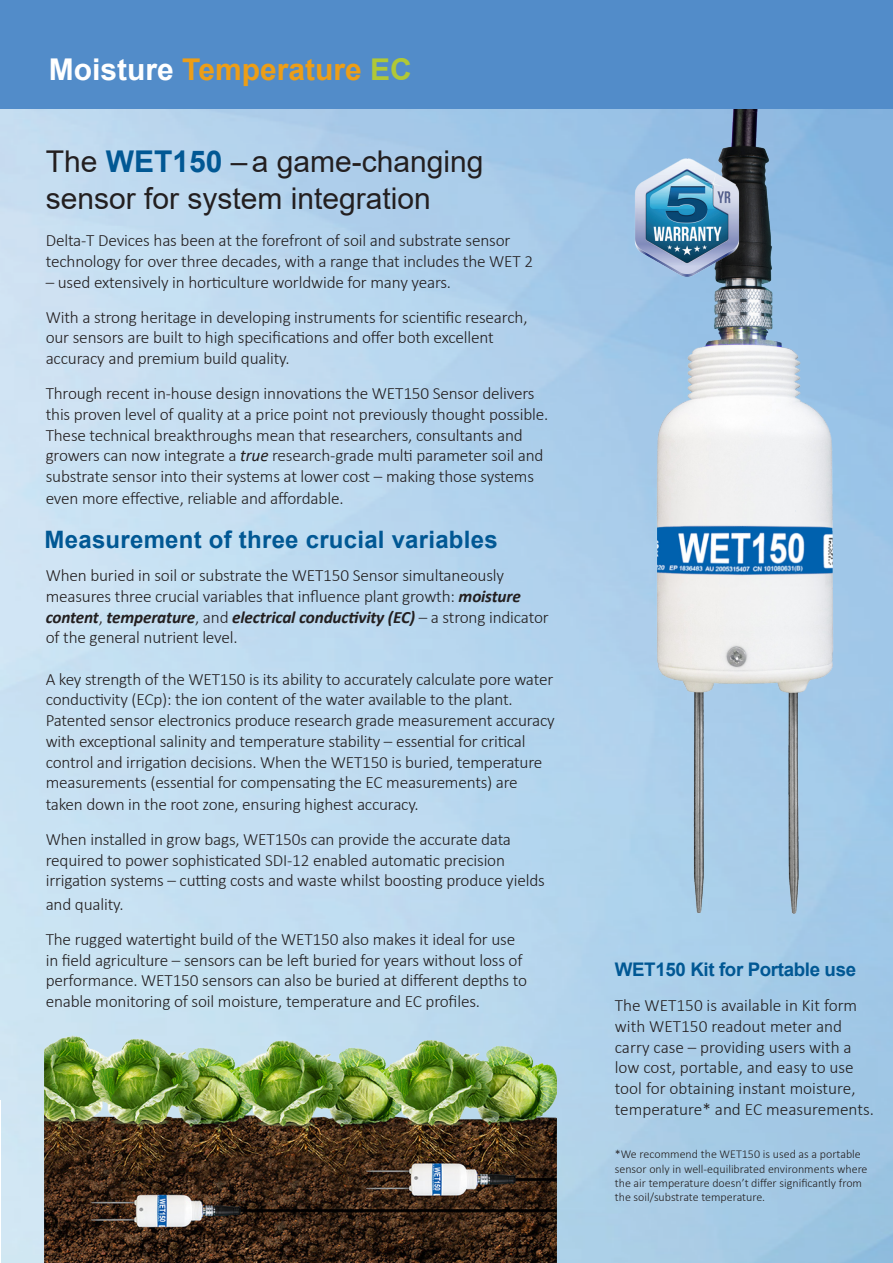
<style>
.page{position:relative;width:893px;height:1263px;background:#fff}
.page>*{position:absolute;margin:0;border:0;box-sizing:border-box;transform-origin:0 0}
.t1{font:30px/37.5px "Arial";color:#231f20}
.t2{font:700 30px "Arial";color:#ec9e18}
.t3{font:700 24px "Arial";letter-spacing:.01em;color:#015894}
.t4{font:700 18.75px "Arial";letter-spacing:-.02em;color:#015894}
.t5{font:300 17.25px/20.7px "Calibri";letter-spacing:-.01em;color:#231f20}
.t6{font:300 12px/14.4px "Calibri";color:#231f20}
.s1{color:#fff}
.s2{color:#b0c836}
.s3{font-weight:700;color:#015894}
.s4{font-weight:400;font-style:italic}
.s5{font-weight:700;font-style:italic}
</style>
<div class="page">
<img style="left:0;top:108px;width:893px;height:1155px">
<img style="left:631px;top:108px;width:223px;height:845px">
<div style="left:0;top:0;width:893px;height:108px;background:#528cc9"></div>
<img style="left:44px;top:1029px;width:512px;height:234px">
<img style="left:628px;top:151px;width:121px;height:129px">
<h1 class="t2" style="left:49px;top:48px;width:364px"><span class="s1">Moisture</span> Temperature <span class="s2">EC</span></h1>
<h1 class="t1" style="left:46px;top:142px;width:439px">The <span class="s3">WET150</span> – a game-changing sensor for system integration</h1>
<p class="t5" style="left:46px;top:230px;width:489px">Delta-T Devices has been at the forefront of soil and substrate sensor technology for over three decades, with a range that includes the WET 2</p>
<p class="t5" style="left:46px;top:264px;width:483px;line-height:35.1px">– used extensively in horticulture worldwide for many years.<br>With a strong heritage in developing instruments for scientific research,</p>
<p class="t5" style="left:46px;top:327px;width:450px">our sensors are built to high specifications and offer both excellent accuracy and premium build quality.</p>
<p class="t5" style="left:46px;top:383px;width:504px">Through recent in-house design innovations the WET150 Sensor delivers this proven level of quality at a price point not previously thought possible.<br>These technical breakthroughs mean that researchers, consultants and growers can now integrate a <span class="s4">true</span> research-grade multi parameter soil and substrate sensor into their systems at lower cost – making those systems even more effective, reliable and affordable.</p>
<h2 class="t3" style="left:45px;top:523px;width:455px">Measurement of three crucial variables</h2>
<p class="t5" style="left:46px;top:565px;width:505px">When buried in soil or substrate the WET150 Sensor simultaneously measures three crucial variables that influence plant growth: <span class="s5">moisture content</span>, <span class="s5">temperature</span>, and <span class="s5">electrical conductivity (EC)</span> – a strong indicator of the general nutrient level.</p>
<p class="t5" style="left:46px;top:668px;width:511px">A key strength of the WET150 is its ability to accurately calculate pore water conductivity (ECp): the ion content of the water available to the plant.<br>Patented sensor electronics produce research grade measurement accuracy with exceptional salinity and temperature stability – essential for critical control and irrigation decisions. When the WET150 is buried, temperature measurements (essential for compensating the EC measurements) are taken down in the root zone, ensuring highest accuracy.</p>
<p class="t5" style="left:46px;top:829px;width:501px">When installed in grow bags, WET150s can provide the accurate data required to power sophisticated SDI-12 enabled automatic precision irrigation systems – cutting costs and waste whilst boosting produce yields</p>
<p class="t5" style="left:46px;top:886px;width:471px;line-height:35.1px">and quality.<br>The rugged watertight build of the WET150 also makes it ideal for use</p>
<p class="t5" style="left:46px;top:949px;width:483px">in field agriculture – sensors can be left buried for years without loss of performance. WET150 sensors can also be buried at different depths to enable monitoring of soil moisture, temperature and EC profiles.</p>
<p class="t4" style="left:615px;top:956px;width:243px">WET150 Kit for Portable use</p>
<p class="t5" style="left:615px;top:995px;width:261px">The WET150 is available in Kit form with WET150 readout meter and carry case – providing users with a low cost, portable, and easy to use tool for obtaining instant moisture, temperature* and EC measurements.</p>
<p class="t6" style="left:615px;top:1147px;width:254px">*We recommend the WET150 is used as a portable sensor only in well-equilibrated environments where the air temperature doesn’t differ significantly from the soil/substrate temperature.</p>
</div>
